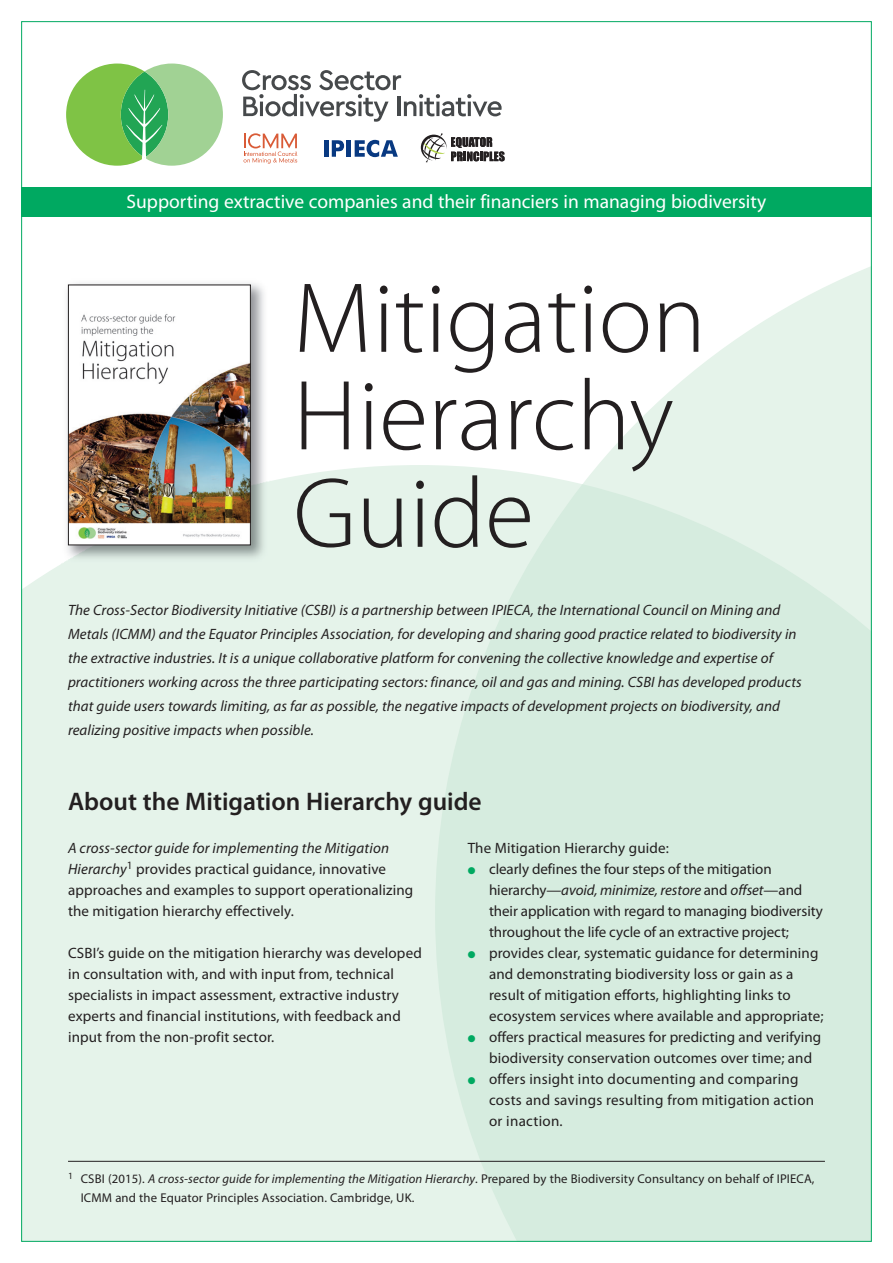
<style>
.page{position:relative;width:893px;height:1263px;background:#fff}
.page>*{position:absolute;margin:0;border:0;box-sizing:border-box;transform-origin:0 0}
.t1{font:300 100.5px/97.5px "Myriad Pro";color:#231f20}
.t2{font:600 25.5px "Myriad Pro";color:#231f20}
.t3{font:19.5px "Myriad Pro";color:#fff}
.t4{font:15px/21px "Myriad Pro";letter-spacing:.01em;color:#231f20}
.t5{font:italic 15px/24px "Myriad Pro";letter-spacing:.005em;color:#231f20}
.t6{font:12.75px/19.5px "Myriad Pro";letter-spacing:.01em;color:#231f20}
.s1{font-style:italic}
.s2{color:#00a961}
</style>
<div class="page">
<div style="left:23px;top:465px;width:412px;height:775px;background:#e5f3ea"></div>
<svg style="left:435px;top:267px;width:435px;height:217px"></svg>
<svg style="left:435px;top:484px;width:435px;height:756px;background:#d8ece0"></svg>
<div style="left:21px;top:187px;width:851px;height:30px;background:#00a961"></div>
<svg style="left:242px;top:70px;width:260px;height:52px"></svg>
<svg style="left:66px;top:64px;width:157px;height:102px"></svg>
<svg style="left:243px;top:133px;width:54px;height:31px"></svg>
<div style="left:324px;top:140px;width:5px;height:17px;background:#083981"></div>
<svg style="left:332px;top:140px;width:12px;height:17px"></svg>
<div style="left:346px;top:140px;width:5px;height:17px;background:#083981"></div>
<svg style="left:355px;top:140px;width:43px;height:17px"></svg>
<svg style="left:421px;top:133px;width:84px;height:29px"></svg>
<hr style="left:68px;top:1161px;width:757px;height:1px;background:#231f20">
<img style="left:62px;top:283px;width:208px;height:282px">
<img style="left:70px;top:287px;width:179px;height:256px">
<div style="left:68px;top:285px;width:183px;height:260px;border:1px solid #231f20"></div>
<h3 class="t3" style="left:127px;top:194px;width:641px">Supporting extractive companies and their financiers in managing biodiversity</h3>
<h1 class="t1" style="left:293px;top:280px;width:414px">Mitigation<br>Hierarchy<br>Guide</h1>
<p class="t5" style="left:68px;top:599px;width:735px">The Cross-Sector Biodiversity Initiative (CSBI) is a partnership between IPIECA, the International Council on Mining and Metals (ICMM) and the Equator Principles Association, for developing and sharing good practice related to biodiversity in the extractive industries. It is a unique collaborative platform for convening the collective knowledge and expertise of practitioners working across the three participating sectors: finance, oil and gas and mining. CSBI has developed products that guide users towards limiting, as far as possible, the negative impacts of development projects on biodiversity, and realizing positive impacts when possible.</p>
<h2 class="t2" style="left:68px;top:792px;width:415px">About the Mitigation Hierarchy guide</h2>
<p class="t4" style="left:68px;top:839px;width:347px"><span class="s1">A cross-sector guide for implementing the Mitigation Hierarchy</span><sup>1</sup> provides practical guidance, innovative approaches and examples to support operationalizing the mitigation hierarchy effectively.</p>
<p class="t4" style="left:68px;top:944px;width:355px">CSBI’s guide on the mitigation hierarchy was developed in consultation with, and with input from, technical specialists in impact assessment, extractive industry experts and financial institutions, with feedback and input from the non-profit sector.</p>
<p class="t4" style="left:468px;top:839px;width:203px">The Mitigation Hierarchy guide:</p>
<p class="t4" style="left:489px;top:860px;width:335px;text-indent:-21px"><span class="s2">●</span> clearly defines the four steps of the mitigation hierarchy—<span class="s1">avoid, minimize, restore</span> and <span class="s1">offset</span>—and their application with regard to managing biodiversity throughout the life cycle of an extractive project;</p>
<p class="t4" style="left:489px;top:944px;width:336px;text-indent:-21px"><span class="s2">●</span> provides clear, systematic guidance for determining and demonstrating biodiversity loss or gain as a result of mitigation efforts, highlighting links to ecosystem services where available and appropriate;</p>
<p class="t4" style="left:489px;top:1028px;width:334px;text-indent:-21px"><span class="s2">●</span> offers practical measures for predicting and verifying biodiversity conservation outcomes over time; and</p>
<p class="t4" style="left:489px;top:1070px;width:327px;text-indent:-21px"><span class="s2">●</span> offers insight into documenting and comparing costs and savings resulting from mitigation action or inaction.</p>
<p class="t6" style="left:81px;top:1170px;width:735px;text-indent:-13px"><sup>1</sup> CSBI (2015). <span class="s1">A cross-sector guide for implementing the Mitigation Hierarchy</span>. Prepared by the Biodiversity Consultancy on behalf of IPIECA,<br>ICMM and the Equator Principles Association. Cambridge, UK.</p>
</div>
